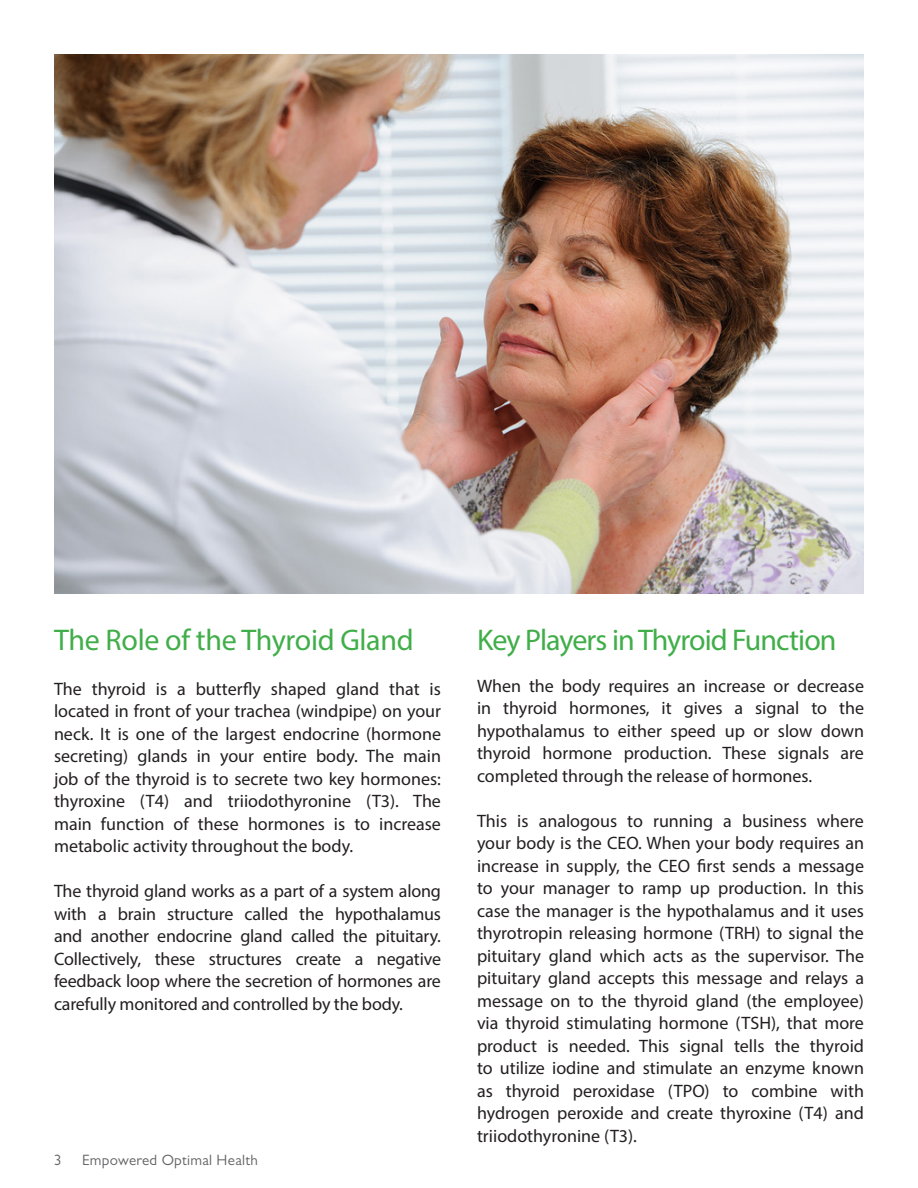
<style>
.page{position:relative;width:918px;height:1188px;background:#fff}
.page>*{position:absolute;margin:0;border:0;box-sizing:border-box;transform-origin:0 0}
.t1{font:30px "Myriad Pro";letter-spacing:-.03em;color:#40ae49}
.t2{font:30px "Myriad Pro";letter-spacing:-.01em;color:#40ae49}
.t3{font:18px/22.5px "Myriad Pro";color:#231f20;text-align:justify}
.t4{font:15px "Gill Sans MT Pro";letter-spacing:.02em;color:#636366}
</style>
<div class="page">
<img style="left:54px;top:54px;width:810px;height:540px">
<p class="t2" style="left:54px;top:621px;width:361px">The Role of the Thyroid Gland</p>
<p class="t3" style="left:54px;top:677px;width:389px">The thyroid is a butterfly shaped gland that is located in front of your trachea (windpipe) on your neck. It is one of the largest endocrine (hormone secreting) glands in your entire body. The main job of the thyroid is to secrete two key hormones: thyroxine (T4) and triiodothyronine (T3). The main function of these hormones is to increase metabolic activity throughout the body.</p>
<p class="t3" style="left:54px;top:879px;width:389px">The thyroid gland works as a part of a system along with a brain structure called the hypothalamus and another endocrine gland called the pituitary.<br>Collectively, these structures create a negative feedback loop where the secretion of hormones are carefully monitored and controlled by the body.</p>
<p class="t4" style="left:54px;top:1151px;width:9px">3</p>
<p class="t4" style="left:82px;top:1151px;width:177px">Empowered Optimal Health</p>
<p class="t1" style="left:477px;top:621px;width:361px">Key Players in Thyroid Function</p>
<p class="t3" style="left:477px;top:674px;width:389px">When the body requires an increase or decrease in thyroid hormones, it gives a signal to the hypothalamus to either speed up or slow down thyroid hormone production. These signals are completed through the release of hormones.</p>
<p class="t3" style="left:477px;top:809px;width:389px">This is analogous to running a business where your body is the CEO. When your body requires an increase in supply, the CEO first sends a message to your manager to ramp up production. In this case the manager is the hypothalamus and it uses thyrotropin releasing hormone (TRH) to signal the pituitary gland which acts as the supervisor. The pituitary gland accepts this message and relays a message on to the thyroid gland (the employee) via thyroid stimulating hormone (TSH), that more product is needed. This signal tells the thyroid to utilize iodine and stimulate an enzyme known as thyroid peroxidase (TPO) to combine with hydrogen peroxide and create thyroxine (T4) and triiodothyronine (T3).</p>
</div>
